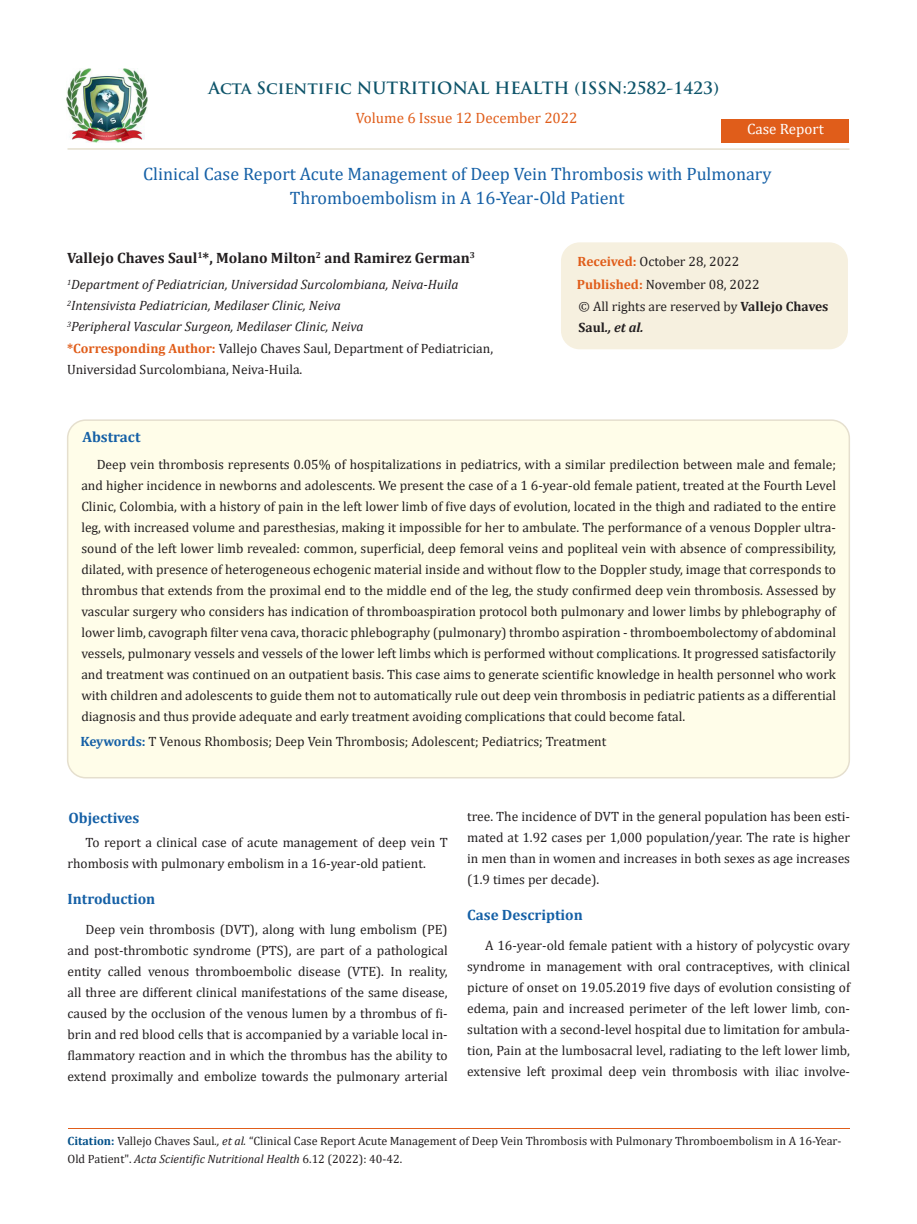
<style>
.page{position:relative;width:917px;height:1224px;background:#fff}
.page>*{position:absolute;margin:0;border:0;box-sizing:border-box;transform-origin:0 0}
.t1{font:18px/24px "Cambria";color:#1560a6;text-align:center}
.t2{font:700 16.5px "Trajan Pro";color:#0e546a}
.t3{font:700 15px "Cambria";color:#231f20}
.t4{font:700 15px "Cambria";color:#1560a6}
.t5{font:15px "Cambria";color:#e05d1a}
.t6{font:15px "Cambria";color:#fff}
.t7{font:13.5px/21px "Cambria";color:#231f20;text-align:justify}
.t8{font:italic 13.5px "Cambria";color:#231f20}
.t9{font:12px/18px "Cambria";color:#231f20}
.s1{font-weight:700;color:#e05d1a}
.s2{font-weight:700}
.s3{font-weight:700;font-style:italic}
.s4{font-weight:700;color:#1560a6}
.s5{font-weight:700;color:#035089}
.s6{font-style:italic}
</style>
<div class="page">
<img style="left:67px;top:68px;width:80px;height:74px">
<div style="left:721px;top:119px;width:128px;height:23px;background:#e05d1a"></div>
<div style="left:561px;top:243px;width:286px;height:106px;background:#f6f0df;border-radius:18px"></div>
<div style="left:561px;top:242px;width:286px;height:107px;border:2px solid #f6f0df;border-radius:18px"></div>
<div style="left:68px;top:420px;width:781px;height:358px;background:#fffde9;border-radius:18px"></div>
<div style="left:67px;top:419px;width:783px;height:359px;border:2px solid #e5dfce;border-radius:18px"></div>
<hr style="left:68px;top:1129px;width:781px;height:1px;background:#e05d1a">
<hr style="left:67px;top:148px;width:782px;height:2px;background:#e5dfce">
<p class="t2" style="left:208px;top:77px;width:512px">Acta Scientific NUTRITIONAL HEALTH (ISSN:2582-1423)</p>
<p class="t5" style="left:356px;top:109px;width:223px">Volume 6 Issue 12 December 2022</p>
<p class="t6" style="left:747px;top:120px;width:78px">Case Report</p>
<p class="t1" style="left:143px;top:161px;width:630px">Clinical Case Report Acute Management of Deep Vein Thrombosis with Pulmonary<br>Thromboembolism in A 16-Year-Old Patient</p>
<p class="t3" style="left:67px;top:247px;width:409px">Vallejo Chaves Saul<sup>1</sup>*, Molano Milton<sup>2</sup> and Ramirez German<sup>3</sup></p>
<p class="t8" style="left:67px;top:275px;width:393px"><sup>1</sup>Department of Pediatrician, Universidad Surcolombiana, Neiva-Huila</p>
<p class="t8" style="left:67px;top:296px;width:275px"><sup>2</sup>Intensivista Pediatrician, Medilaser Clinic, Neiva</p>
<p class="t8" style="left:67px;top:317px;width:298px"><sup>3</sup>Peripheral Vascular Surgeon, Medilaser Clinic, Neiva</p>
<p class="t7" style="left:67px;top:338px;width:427px"><span class="s1">*Corresponding Author:</span> Vallejo Chaves Saul, Department of Pediatrician,<br>Universidad Surcolombiana, Neiva-Huila.</p>
<p class="t4" style="left:82px;top:426px;width:60px">Abstract</p>
<p class="t7" style="left:577px;top:251px;width:163px"><span class="s1">Received:</span> October 28, 2022</p>
<p class="t7" style="left:576px;top:274px;width:184px"><span class="s1">Published:</span> November 08, 2022</p>
<p class="t7" style="left:578px;top:296px;width:251px">© All rights are reserved by <span class="s2">Vallejo Chaves<br>Saul</span><span class="s3">., et al.</span></p>
<p class="t7" style="left:81px;top:453px;width:756px;text-indent:15px">Deep vein thrombosis represents 0.05% of hospitalizations in pediatrics, with a similar predilection between male and female; and higher incidence in newborns and adolescents. We present the case of a 1 6-year-old female patient, treated at the Fourth Level Clinic, Colombia, with a history of pain in the left lower limb of five days of evolution, located in the thigh and radiated to the entire leg, with increased volume and paresthesias, making it impossible for her to ambulate. The performance of a venous Doppler ultra&shy;sound of the left lower limb revealed: common, superficial, deep femoral veins and popliteal vein with absence of compressibility, dilated, with presence of heterogeneous echogenic material inside and without flow to the Doppler study, image that corresponds to thrombus that extends from the proximal end to the middle end of the leg, the study confirmed deep vein thrombosis. Assessed by vascular surgery who considers has indication of thromboaspiration protocol both pulmonary and lower limbs by phlebography of lower limb, cavograph filter vena cava, thoracic phlebography (pulmonary) thrombo aspiration - thromboembolectomy of abdominal vessels, pulmonary vessels and vessels of the lower left limbs which is performed without complications. It progressed satisfactorily and treatment was continued on an outpatient basis. This case aims to generate scientific knowledge in health personnel who work with children and adolescents to guide them not to automatically rule out deep vein thrombosis in pediatric patients as a differential diagnosis and thus provide adequate and early treatment avoiding complications that could become fatal.</p>
<p class="t7" style="left:80px;top:731px;width:527px"><span class="s4">Keywords:</span> T Venous Rhombosis; Deep Vein Thrombosis; Adolescent; Pediatrics; Treatment</p>
<p class="t4" style="left:68px;top:807px;width:73px">Objectives</p>
<p class="t7" style="left:68px;top:831px;width:381px;text-indent:18px">To report a clinical case of acute management of deep vein T rhombosis with pulmonary embolism in a 16-year-old patient.</p>
<p class="t4" style="left:68px;top:888px;width:89px">Introduction</p>
<p class="t7" style="left:68px;top:918px;width:381px;text-indent:18px">Deep vein thrombosis (DVT), along with lung embolism (PE) and post-thrombotic syndrome (PTS), are part of a pathological entity called venous thromboembolic disease (VTE). In reality, all three are different clinical manifestations of the same disease, caused by the occlusion of the venous lumen by a thrombus of fi&shy;brin and red blood cells that is accompanied by a variable local in&shy;flammatory reaction and in which the thrombus has the ability to extend proximally and embolize towards the pulmonary arterial</p>
<p class="t7" style="left:467px;top:806px;width:384px">tree. The incidence of DVT in the general population has been esti&shy;mated at 1.92 cases per 1,000 population/year. The rate is higher in men than in women and increases in both sexes as age increases (1.9 times per decade).</p>
<p class="t4" style="left:467px;top:905px;width:117px">Case Description</p>
<p class="t7" style="left:467px;top:935px;width:384px;text-indent:18px">A 16-year-old female patient with a history of polycystic ovary syndrome in management with oral contraceptives, with clinical picture of onset on 19.05.2019 five days of evolution consisting of edema, pain and increased perimeter of the left lower limb, con&shy;sultation with a second-level hospital due to limitation for ambula&shy;tion, Pain at the lumbosacral level, radiating to the left lower limb, extensive left proximal deep vein thrombosis with iliac involve-</p>
<p class="t9" style="left:68px;top:1132px;width:775px"><span class="s5">Citation:</span> Vallejo Chaves Saul<span class="s6">., et al.</span> “Clinical Case Report Acute Management of Deep Vein Thrombosis with Pulmonary Thromboembolism in A 16-Year-<br>Old Patient". <span class="s6">Acta Scientific Nutritional Health</span> 6.12 (2022): 40-42.</p>
</div>
